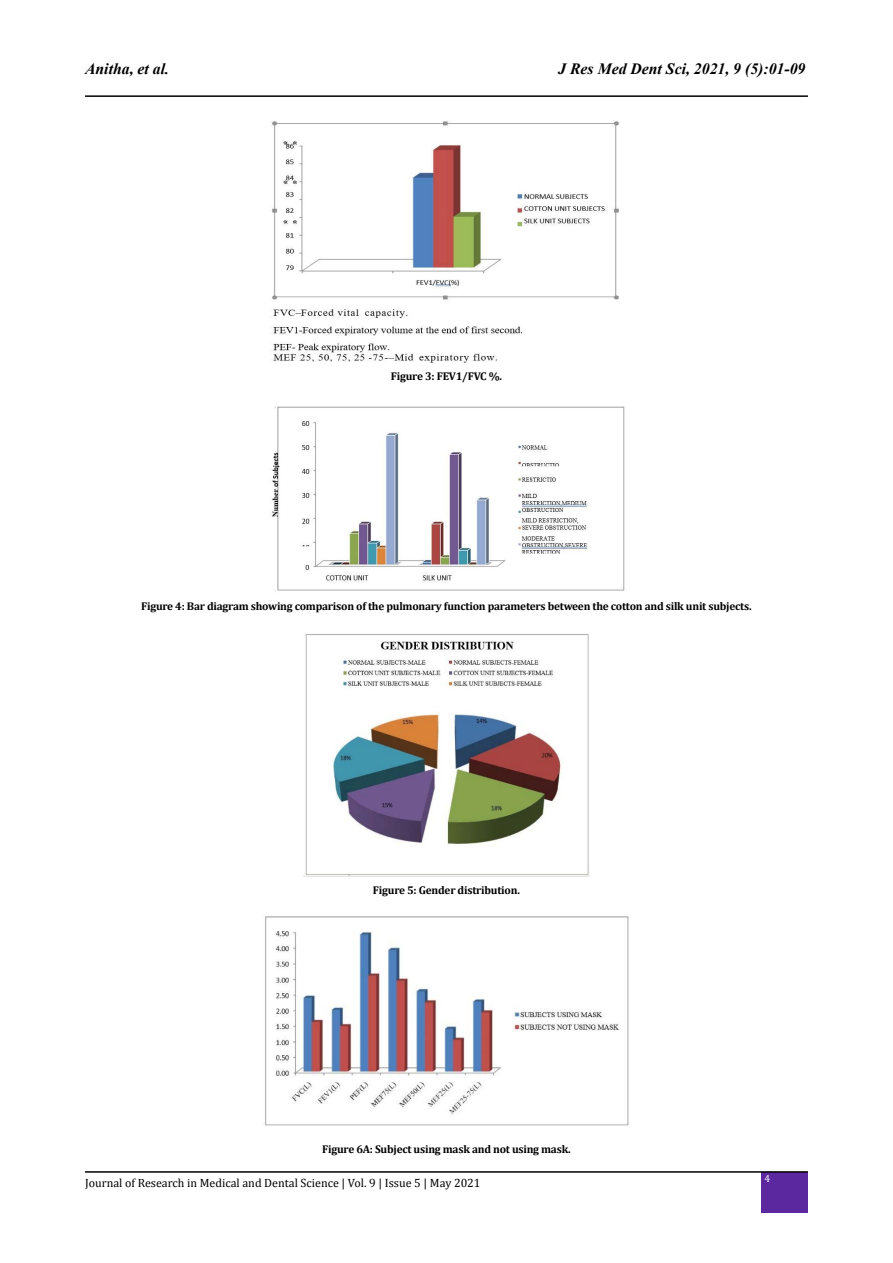
<style>
.page{position:relative;width:893px;height:1263px;background:#fff}
.page>*{position:absolute;margin:0;border:0;box-sizing:border-box;transform-origin:0 0}
.t1{font:italic 700 15.75px "Times New Roman";color:#000}
.t2{font:12px "Cambria";color:#000}
.t3{font:700 11.25px "Cambria";letter-spacing:-.02em;color:#000}
.t4{font:10.5px "Cambria";color:#fff}
</style>
<div class="page">
<hr style="left:85px;top:95px;width:723px;height:2px;background:#000">
<div style="left:762px;top:1172px;width:46px;height:41px;background:#5b289f"></div>
<hr style="left:85px;top:1171px;width:723px;height:2px;background:#000">
<img style="left:272px;top:121px;width:347px;height:241px">
<img style="left:272px;top:406px;width:353px;height:185px">
<img style="left:304px;top:634px;width:285px;height:243px">
<img style="left:265px;top:916px;width:364px;height:210px">
<h1 class="t1" style="left:85px;top:58px;width:86px">Anitha, et al.</h1>
<h1 class="t1" style="left:558px;top:58px;width:249px">J Res Med Dent Sci, 2021, 9 (5):01-09</h1>
<p class="t3" style="left:391px;top:368px;width:113px">Figure 3: FEV1/FVC %.</p>
<p class="t3" style="left:141px;top:598px;width:612px">Figure 4: Bar diagram showing comparison of the pulmonary function parameters between the cotton and silk unit subjects.</p>
<p class="t3" style="left:373px;top:882px;width:148px">Figure 5: Gender distribution.</p>
<p class="t3" style="left:322px;top:1141px;width:250px">Figure 6A: Subject using mask and not using mask.</p>
<p class="t2" style="left:85px;top:1176px;width:397px">Journal of Research in Medical and Dental Science | Vol. 9 | Issue 5 | May 2021</p>
<p class="t4" style="left:764px;top:1172px;width:7px">4</p>
</div>
